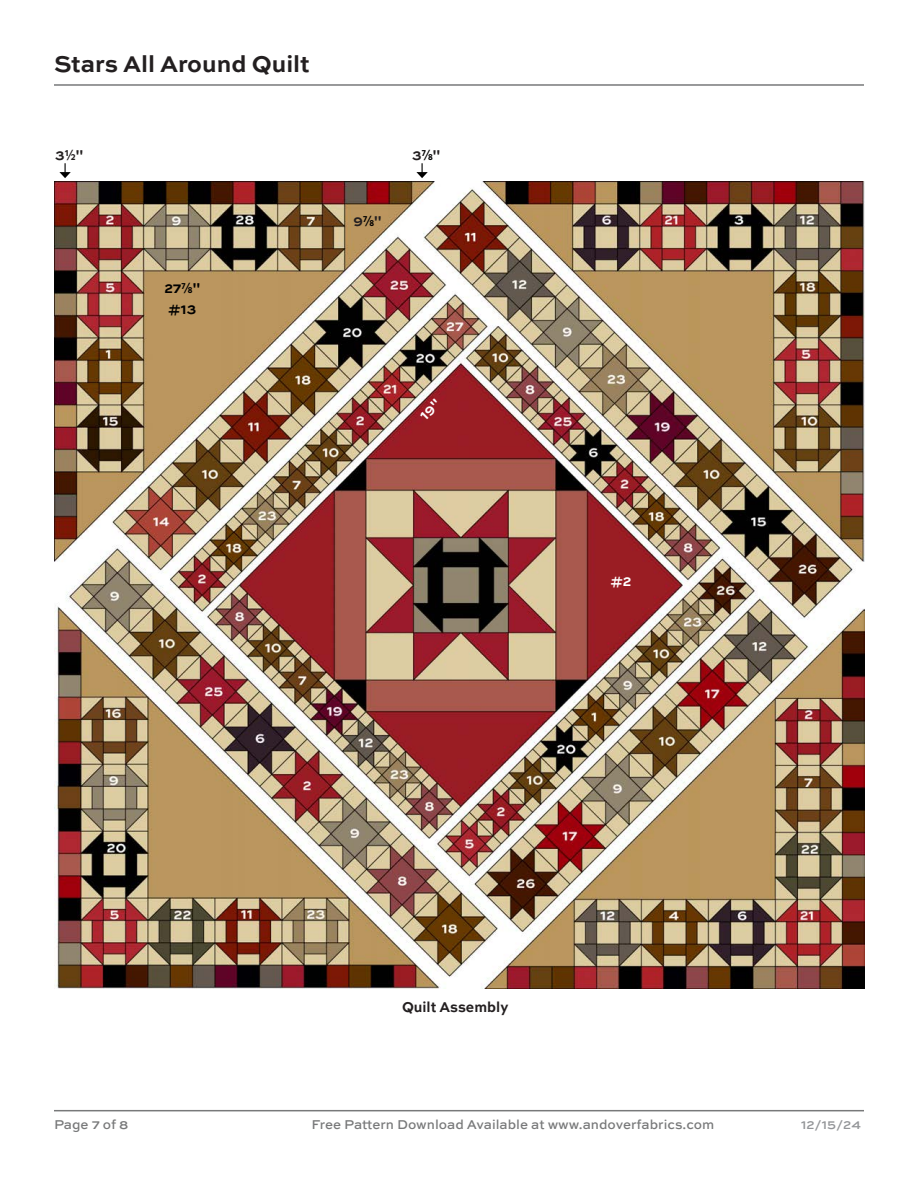
<style>
.page{position:relative;width:918px;height:1188px;background:#fff}
.page>*{position:absolute;margin:0;border:0;box-sizing:border-box;transform-origin:0 0}
.t1{font:700 24px "Sweet Sans Pro";color:#231f20}
.t2{font:700 15px "Sweet Sans Pro";color:#231f20;scale:.95 1}
.t3{font:700 15px "Utile";color:#000;scale:.95 1}
.t4{font:700 15px "Sweet Sans Pro";color:#000;scale:.95 1}
.t5{font:700 15px "Utile";color:#231f20;scale:.95 1}
.t6{font:700 15px "Sweet Sans Pro";color:#fff;scale:.95 1}
.t7{font:500 13.5px "Sweet Sans Pro";color:#78797a}
.t8{font:500 13.5px "Sweet Sans Pro";color:#939598}
.s1{font-family:"Sweet Sans Pro"}
.s2{font-family:"Sweet Sans Pro";color:#231f20}
.s3{font-family:"Utile"}
</style>
<div class="page">
<hr style="left:54px;top:1110px;width:810px;height:1px;background:#78797a">
<hr style="left:54px;top:84px;width:810px;height:2px;background:#78797a">
<svg style="left:59px;top:163px;width:12px;height:15px"></svg>
<svg style="left:416px;top:163px;width:12px;height:15px"></svg>
<img style="left:54px;top:181px;width:810px;height:807px">
<svg style="left:420px;top:399px;width:17px;height:22px"></svg>
<p class="t1" style="left:54px;top:46px;width:257px">Stars All Around Quilt</p>
<p class="t5" style="left:55px;top:143px;width:31px"><span class="s1">3</span>1/2<span class="s1">"</span></p>
<p class="t3" style="left:412px;top:143px;width:31px"><span class="s2">3</span>7/8<span class="s2">"</span></p>
<p class="t4" style="left:164px;top:277px;width:39px">27<span class="s3">7/8</span>"</p>
<p class="t4" style="left:168px;top:298px;width:31px">#13</p>
<p class="t3" style="left:353px;top:209px;width:31px"><span class="s2">9</span>7/8<span class="s2">"</span></p>
<p class="t6" style="left:610px;top:569px;width:24px">#2</p>
<p class="t2" style="left:402px;top:995px;width:113px">Quilt Assembly</p>
<p class="t7" style="left:54px;top:1115px;width:76px">Page 7 of 8</p>
<p class="t7" style="left:312px;top:1115px;width:404px">Free Pattern Download Available at www.andoverfabrics.com</p>
<p class="t8" style="left:801px;top:1115px;width:61px">12/15/24</p>
</div>
